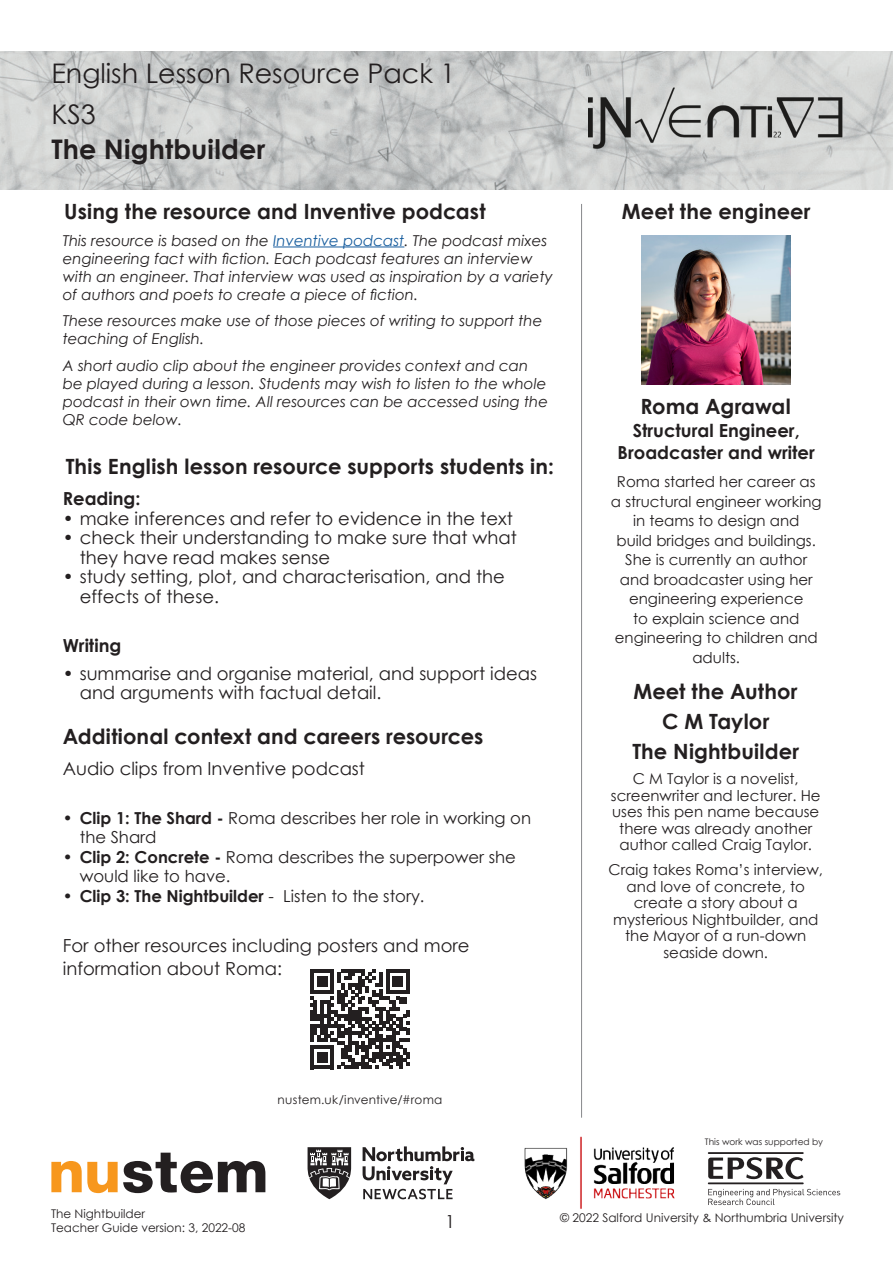
<style>
.page{position:relative;width:893px;height:1263px;background:#fff}
.page>*{position:absolute;margin:0;border:0;box-sizing:border-box;transform-origin:0 0}
.Heading_Light{font:27px "Century Gothic";color:#231f20}
.Heading_bold{font:700 27px "Century Gothic";letter-spacing:.005em;color:#231f20}
.Heading{font:700 21px "Century Gothic";letter-spacing:.005em;color:#231f20}
.Heading_2{font:700 21px "Century Gothic";letter-spacing:.005em;color:#231f20}
.Main_text{font:18px/19.5px "Century Gothic";color:#231f20}
.Main_text-2{font:700 18px/22.5px "Century Gothic";color:#231f20;text-align:center}
.t1{font:16.5px/19.5px "Century Gothic";color:#231f20}
.t2{font:700 16.5px "Century Gothic";color:#231f20}
.Small_italic{font:italic 15px/18px "Century Gothic";color:#231f20}
.Main_text-3{font:15px/16.5px "Century Gothic";color:#231f20;text-align:center}
.Text_box{font:15px/19.5px "Century Gothic";color:#231f20;text-align:center}
.t3{font:12px/13.5px "Century Gothic";color:#231f20}
.t4{font:12px "Century Gothic";letter-spacing:.02em;color:#231f20}
.t5{font:9px "Century Gothic";color:#231f20}
.s1{color:#175d9e}
.s2{font-weight:700}
.s3{font-weight:400}
</style>
<div class="page">
<hr style="left:273px;top:247px;width:131px;height:1px;background:#175d9e">
<img style="left:1px;top:52px;width:891px;height:137px">
<img style="left:588px;top:83px;width:256px;height:71px">
<svg style="left:51px;top:1153px;width:214px;height:40px"></svg>
<svg style="left:363px;top:1146px;width:111px;height:53px"></svg>
<svg style="left:308px;top:1147px;width:43px;height:53px"></svg>
<img style="left:524px;top:1136px;width:151px;height:73px">
<hr style="left:708px;top:1182px;width:96px;height:2px;background:#231f20">
<hr style="left:708px;top:1152px;width:96px;height:2px;background:#231f20">
<svg style="left:708px;top:1157px;width:95px;height:23px"></svg>
<svg style="left:708px;top:1189px;width:132px;height:16px"></svg>
<img style="left:642px;top:235px;width:149px;height:149px">
<svg style="left:310px;top:969px;width:100px;height:100px"></svg>
<hr style="left:581px;top:204px;width:1px;height:914px;background:#87898c">
<p class="Heading_Light" style="left:51px;top:54px;width:405px">English Lesson Resource Pack 1</p>
<p class="Heading_Light" style="left:51px;top:95px;width:46px">KS3</p>
<p class="Heading_bold" style="left:51px;top:129px;width:216px">The Nightbuilder</p>
<p class="Heading" style="left:64px;top:195px;width:423px">Using the resource and Inventive podcast</p>
<p class="Small_italic" style="left:63px;top:231px;width:492px">This resource is based on the <span class="s1">Inventive podcast</span>. The podcast mixes engineering fact with fiction. Each podcast features an interview with an engineer. That interview was used as inspiration by a variety of authors and poets to create a piece of fiction.</p>
<p class="Small_italic" style="left:63px;top:311px;width:481px">These resources make use of those pieces of writing to support the teaching of English.</p>
<p class="Small_italic" style="left:63px;top:356px;width:487px">A short audio clip about the engineer provides context and can be played during a lesson. Students may wish to listen to the whole podcast in their own time. All resources can be accessed using the QR code below.</p>
<p class="Heading" style="left:66px;top:450px;width:490px">This English lesson resource supports students in:</p>
<p class="Main_text-2" style="left:63px;top:486px;width:79px">Reading:</p>
<p class="Main_text" style="left:63px;top:508px;width:452px">• make inferences and refer to evidence in the text</p>
<p class="Main_text" style="left:80px;top:527px;width:439px;text-indent:-17px">• check their understanding to make sure that what they have read makes sense</p>
<p class="Main_text" style="left:80px;top:566px;width:427px;text-indent:-17px">• study setting, plot, and characterisation, and the effects of these.</p>
<p class="Main_text-2" style="left:63px;top:633px;width:60px">Writing</p>
<p class="Main_text" style="left:80px;top:663px;width:459px;text-indent:-17px">• summarise and organise material, and support ideas and arguments with factual detail.</p>
<p class="Heading" style="left:63px;top:720px;width:422px">Additional context and careers resources</p>
<p class="Main_text" style="left:63px;top:758px;width:304px">Audio clips from Inventive podcast</p>
<p class="t1" style="left:80px;top:808px;width:453px;text-indent:-17px"><span class="s2">• Clip 1: The Shard -</span> Roma describes her role in working on the Shard</p>
<p class="t1" style="left:80px;top:847px;width:438px;text-indent:-17px"><span class="s2">• Clip 2: Concrete -</span> Roma describes the superpower she would like to have.</p>
<p class="t2" style="left:63px;top:883px;width:363px">• Clip 3: The Nightbuilder <span class="s3">- Listen to the story.</span></p>
<p class="Main_text" style="left:63px;top:934px;width:408px;line-height:22.5px">For other resources including posters and more information about Roma:</p>
<p class="t4" style="left:278px;top:1091px;width:166px">nustem.uk/inventive/#roma</p>
<p class="Heading_2" style="left:622px;top:195px;width:190px">Meet the engineer</p>
<p class="Heading_2" style="left:640px;top:390px;width:152px">Roma Agrawal</p>
<p class="Main_text-2" style="left:618px;top:418px;width:199px">Structural Engineer,<br>Broadcaster and writer</p>
<p class="Text_box" style="left:611px;top:472px;width:212px">Roma started her career as a structural engineer working in teams to design and<br>build bridges and buildings.<br>She is currently an author and broadcaster using her engineering experience<br>to explain science and engineering to children and adults.</p>
<p class="Heading_2" style="left:633px;top:675px;width:166px">Meet the Author</p>
<p class="Heading_2" style="left:662px;top:705px;width:109px">C M Taylor</p>
<p class="Heading_2" style="left:632px;top:735px;width:168px">The Nightbuilder</p>
<p class="Main_text-3" style="left:611px;top:770px;width:211px">C M Taylor is a novelist, screenwriter and lecturer. He uses this pen name because there was already another author called Craig Taylor.</p>
<p class="Main_text-3" style="left:608px;top:861px;width:216px">Craig takes Roma’s interview, and love of concrete, to create a story about a mysterious Nightbuilder, and the Mayor of a run-down seaside down.</p>
<p class="t5" style="left:705px;top:1135px;width:120px">This work was supported by</p>
<p class="t3" style="left:51px;top:1207px;width:196px">The Nightbuilder<br>Teacher Guide version: 3, 2022-08</p>
<p class="t3" style="left:560px;top:1211px;width:285px">© 2022 Salford University &amp; Northumbria University</p>
<p class="Main_text" style="left:445px;top:1212px;width:11px">1</p>
</div>
